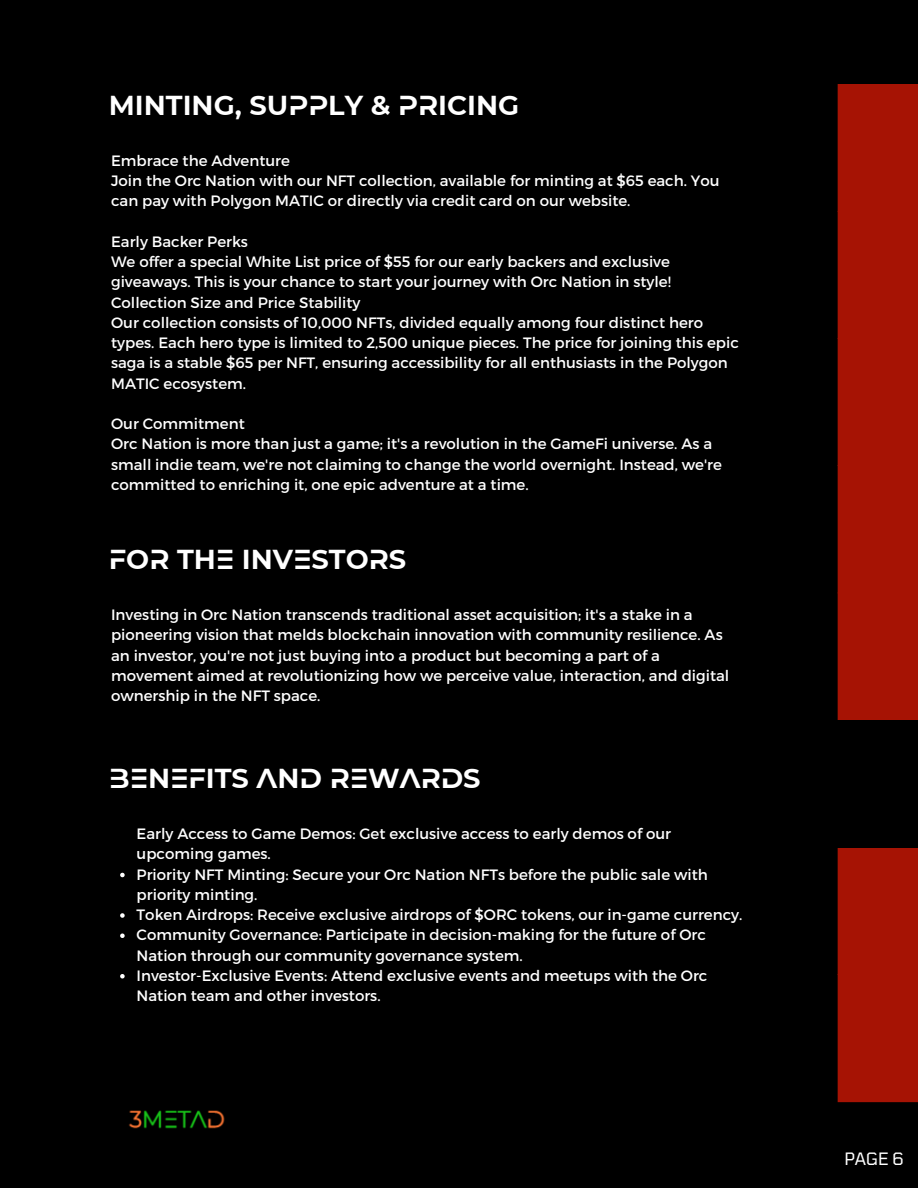
<style>
.page{position:relative;width:918px;height:1188px;background:#000}
.page>*{position:absolute;margin:0;border:0;box-sizing:border-box;transform-origin:0 0}
.t1{font:700 27.3px "Montserrat Alt 1";color:#fff}
.t2{font:16.95px "Tomorrow";color:#fff}
.t3{font:15px/20.2px "Montserrat";color:#fff}
</style>
<div class="page">
<div style="left:838px;top:84px;width:80px;height:1018px;background:#a61304"></div>
<div style="left:838px;top:720px;width:80px;height:128px;background:#000"></div>
<img style="left:129px;top:1110px;width:96px;height:19px">
<svg style="left:120px;top:873px;width:5px;height:4px"></svg>
<svg style="left:120px;top:913px;width:5px;height:5px"></svg>
<svg style="left:120px;top:934px;width:5px;height:4px"></svg>
<svg style="left:120px;top:974px;width:5px;height:5px"></svg>
<h1 class="t1" style="left:109px;top:95px;width:412px">MINTING, SUPPLY &amp; PRICING</h1>
<p class="t3" style="left:111px;top:150px;width:610px">Embrace the Adventure<br>Join the Orc Nation with our NFT collection, available for minting at $65 each. You can pay with Polygon MATIC or directly via credit card on our website.</p>
<p class="t3" style="left:111px;top:231px;width:629px">Early Backer Perks<br>We offer a special White List price of $55 for our early backers and exclusive giveaways. This is your chance to start your journey with Orc Nation in style!<br>Collection Size and Price Stability<br>Our collection consists of 10,000 NFTs, divided equally among four distinct hero types. Each hero type is limited to 2,500 unique pieces. The price for joining this epic saga is a stable $65 per NFT, ensuring accessibility for all enthusiasts in the Polygon MATIC ecosystem.</p>
<p class="t3" style="left:111px;top:413px;width:612px">Our Commitment<br>Orc Nation is more than just a game; it's a revolution in the GameFi universe. As a small indie team, we're not claiming to change the world overnight. Instead, we're committed to enriching it, one epic adventure at a time.</p>
<h1 class="t1" style="left:109px;top:549px;width:299px">FOR THE INVESTORS</h1>
<p class="t3" style="left:111px;top:604px;width:620px">Investing in Orc Nation transcends traditional asset acquisition; it's a stake in a pioneering vision that melds blockchain innovation with community resilience. As an investor, you're not just buying into a product but becoming a part of a movement aimed at revolutionizing how we perceive value, interaction, and digital ownership in the NFT space.</p>
<h1 class="t1" style="left:109px;top:768px;width:373px">BENEFITS AND REWARDS</h1>
<p class="t3" style="left:137px;top:823px;width:607px">Early Access to Game Demos: Get exclusive access to early demos of our upcoming games.<br>Priority NFT Minting: Secure your Orc Nation NFTs before the public sale with priority minting.<br>Token Airdrops: Receive exclusive airdrops of $ORC tokens, our in-game currency.<br>Community Governance: Participate in decision-making for the future of Orc Nation through our community governance system.<br>Investor-Exclusive Events: Attend exclusive events and meetups with the Orc Nation team and other investors.</p>
<p class="t2" style="left:844px;top:1148px;width:61px">PAGE 6</p>
</div>
